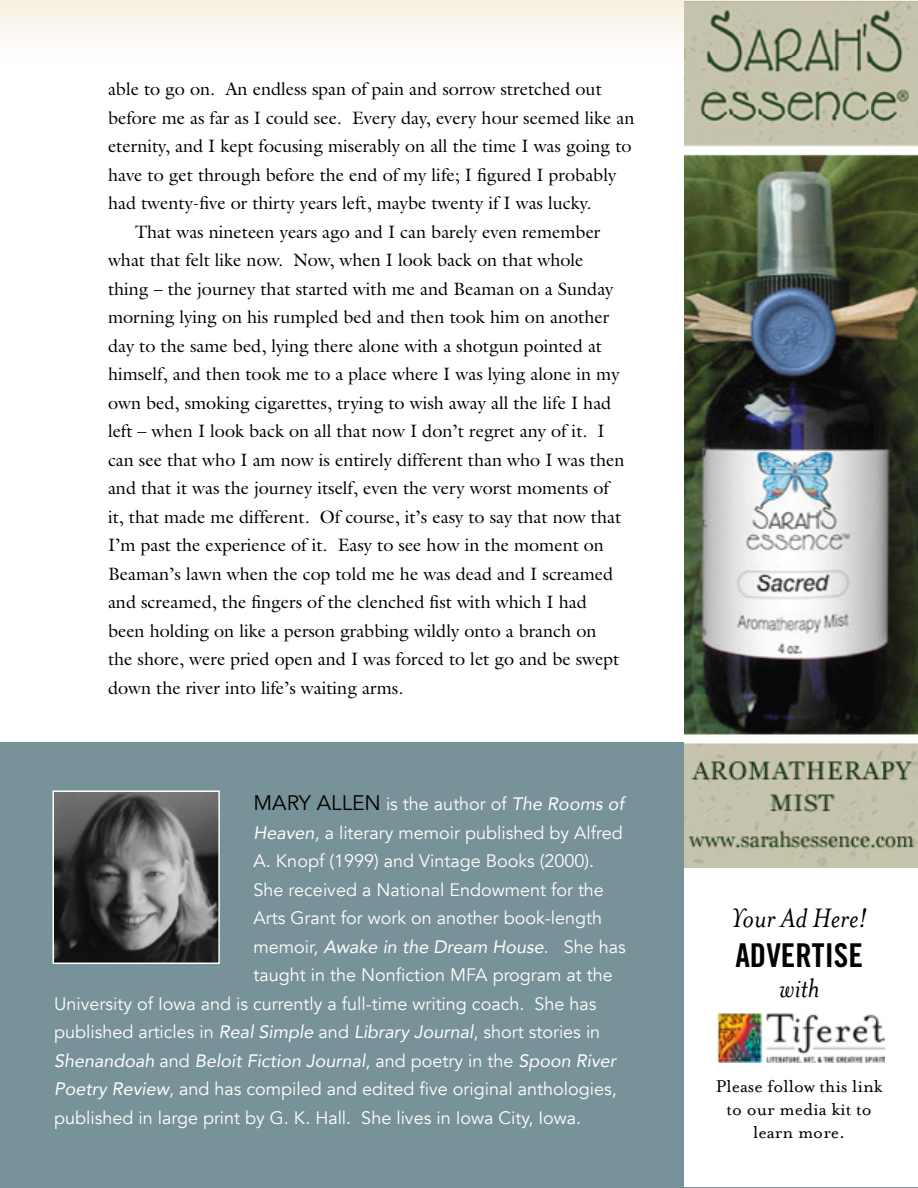
<style>
.page{position:relative;width:918px;height:1188px;background:#fff}
.page>*{position:absolute;margin:0;border:0;box-sizing:border-box;transform-origin:0 0}
.t1{font:32.85px "Trade Gothic Bold Cond Twenty";color:#000}
.t2{font:italic 30.6px "Mrs Eaves";color:#000}
.t3{font:19.65px/23px "Mrs Eaves Roman";color:#000;text-align:center}
.t4{font:18px "Galliard";color:#000}
.t5{font:18px "Avenir";color:#fff}
.t6{font:italic 18px "Avenir";color:#fff}
.s1{font-size:21px;color:#000}
.s2{font-style:italic}
.s3{font-style:normal}
</style>
<div class="page">
<div style="left:0;top:0;width:918px;height:66px;background:linear-gradient(to bottom,#f8f0e0,#fff)"></div>
<div style="left:0;top:742px;width:918px;height:446px;background:#779298"></div>
<img style="left:55px;top:793px;width:162px;height:168px">
<div style="left:52px;top:790px;width:168px;height:174px;border:2px solid #fff"></div>
<div style="left:684px;top:1px;width:234px;height:1186px;background:#fff"></div>
<img style="left:684px;top:1px;width:234px;height:867px">
<img style="left:717px;top:1013px;width:168px;height:50px">
<p class="t4" style="left:108px;top:78px;width:495px">able to go on. An endless span of pain and sorrow stretched out</p>
<p class="t4" style="left:108px;top:106px;width:528px">before me as far as I could see. Every day, every hour seemed like an</p>
<p class="t4" style="left:108px;top:135px;width:525px">eternity, and I kept focusing miserably on all the time I was going to</p>
<p class="t4" style="left:108px;top:163px;width:510px">have to get through before the end of my life; I figured I probably</p>
<p class="t4" style="left:108px;top:192px;width:485px">had twenty-five or thirty years left, maybe twenty if I was lucky.</p>
<p class="t4" style="left:135px;top:220px;width:467px">That was nineteen years ago and I can barely even remember</p>
<p class="t4" style="left:108px;top:249px;width:477px">what that felt like now. Now, when I look back on that whole</p>
<p class="t4" style="left:108px;top:277px;width:507px">thing – the journey that started with me and Beaman on a Sunday</p>
<p class="t4" style="left:108px;top:306px;width:503px">morning lying on his rumpled bed and then took him on another</p>
<p class="t4" style="left:108px;top:334px;width:496px">day to the same bed, lying there alone with a shotgun pointed at</p>
<p class="t4" style="left:108px;top:363px;width:513px">himself, and then took me to a place where I was lying alone in my</p>
<p class="t4" style="left:108px;top:391px;width:505px">own bed, smoking cigarettes, trying to wish away all the life I had</p>
<p class="t4" style="left:108px;top:420px;width:498px">left – when I look back on all that now I don’t regret any of it. I</p>
<p class="t4" style="left:108px;top:448px;width:518px">can see that who I am now is entirely different than who I was then</p>
<p class="t4" style="left:108px;top:477px;width:502px">and that it was the journey itself, even the very worst moments of</p>
<p class="t4" style="left:108px;top:505px;width:515px">it, that made me different. Of course, it’s easy to say that now that</p>
<p class="t4" style="left:108px;top:534px;width:498px">I’m past the experience of it. Easy to see how in the moment on</p>
<p class="t4" style="left:108px;top:562px;width:507px">Beaman’s lawn when the cop told me he was dead and I screamed</p>
<p class="t4" style="left:108px;top:591px;width:480px">and screamed, the fingers of the clenched fist with which I had</p>
<p class="t4" style="left:108px;top:619px;width:490px">been holding on like a person grabbing wildly onto a branch on</p>
<p class="t4" style="left:108px;top:648px;width:513px">the shore, were pried open and I was forced to let go and be swept</p>
<p class="t4" style="left:108px;top:676px;width:297px">down the river into life’s waiting arms.</p>
<p class="t5" style="left:254px;top:792px;width:372px"><span class="s1">MARY ALLEN</span> is the author of <span class="s2">The Rooms of</span></p>
<p class="t5" style="left:254px;top:820px;width:371px"><span class="s2">Heaven</span>, a literary memoir published by Alfred</p>
<p class="t5" style="left:254px;top:849px;width:342px">A. Knopf (1999) and Vintage Books (2000).</p>
<p class="t5" style="left:254px;top:878px;width:352px">She received a National Endowment for the</p>
<p class="t5" style="left:254px;top:906px;width:350px">Arts Grant for work on another book-length</p>
<p class="t6" style="left:254px;top:934px;width:374px"><span class="s3">memoir,</span> Awake in the Dream House<span class="s3">. She has</span></p>
<p class="t5" style="left:254px;top:963px;width:361px">taught in the Nonfiction MFA program at the</p>
<p class="t5" style="left:54px;top:992px;width:544px">University of Iowa and is currently a full-time writing coach. She has</p>
<p class="t5" style="left:54px;top:1020px;width:548px">published articles in <span class="s2">Real Simple</span> and <span class="s2">Library Journal</span>, short stories in</p>
<p class="t6" style="left:54px;top:1048px;width:564px">Shenandoah <span class="s3">and</span> Beloit Fiction Journal<span class="s3">, and poetry in the</span> Spoon River</p>
<p class="t5" style="left:54px;top:1077px;width:564px"><span class="s2">Poetry Review</span>, and has compiled and edited five original anthologies,</p>
<p class="t5" style="left:54px;top:1106px;width:529px">published in large print by G. K. Hall. She lives in Iowa City, Iowa.</p>
<h2 class="t2" style="left:731px;top:902px;width:139px">Your Ad Here!</h2>
<h1 class="t1" style="left:735px;top:935px;width:129px">ADVERTISE</h1>
<h2 class="t2" style="left:779px;top:972px;width:42px">with</h2>
<p class="t3" style="left:716px;top:1075px;width:168px">Please follow this link to our media kit to learn more.</p>
</div>
